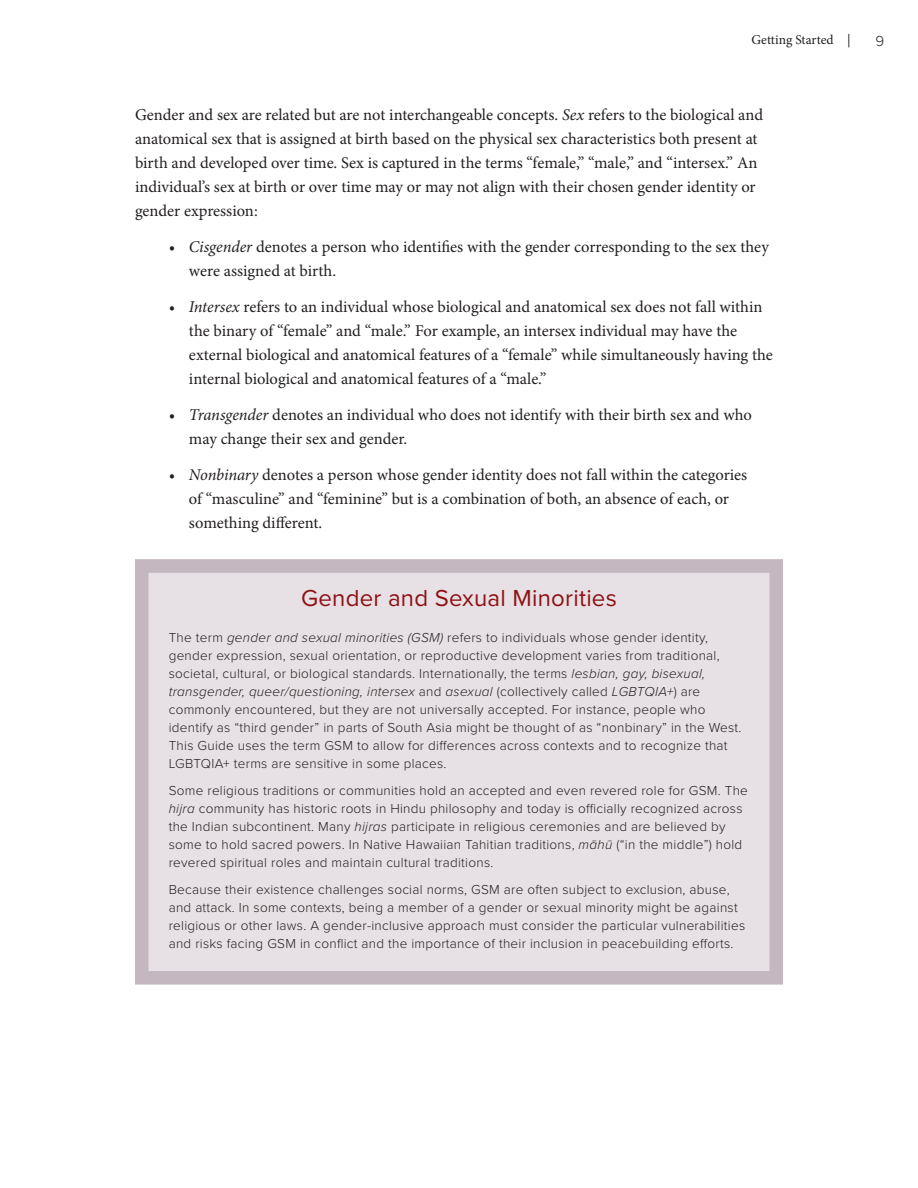
<style>
.page{position:relative;width:918px;height:1188px;background:#fff}
.page>*{position:absolute;margin:0;border:0;box-sizing:border-box;transform-origin:0 0}
.t1{font:24px "Proxima Nova";letter-spacing:.01em;color:#8d1216}
.t2{font:16.5px/24px "Minion Pro";color:#231f20}
.t3{font:300 15px "Proxima Nova";color:#231f20}
.t4{font:300 13.5px/18px "Proxima Nova";letter-spacing:.02em;color:#231f20}
.t5{font:13.5px "Minion Pro";color:#231f20}
.s1{font-style:italic}
</style>
<div class="page">
<div style="left:135px;top:559px;width:648px;height:419px;background:#e7e0e4"></div>
<div style="left:135px;top:559px;width:648px;height:426px;border:14px solid #c5b7bf"></div>
<p class="t5" style="left:752px;top:30px;width:100px">Getting Started <span class="s1">|</span></p>
<p class="t3" style="left:875px;top:29px;width:10px">9</p>
<p class="t2" style="left:135px;top:103px;width:630px">Gender and sex are related but are not interchangeable concepts. <span class="s1">Sex</span> refers to the biological and anatomical sex that is assigned at birth based on the physical sex characteristics both present at birth and developed over time. Sex is captured in the terms “female,” “male,” and “intersex.” An individual’s sex at birth or over time may or may not align with their chosen gender identity or gender expression:</p>
<p class="t2" style="left:189px;top:235px;width:581px;text-indent:-20px"><span class="s1">• Cisgender</span> denotes a person who identifies with the gender corresponding to the sex they were assigned at birth.</p>
<p class="t2" style="left:189px;top:295px;width:586px;text-indent:-20px"><span class="s1">• Intersex</span> refers to an individual whose biological and anatomical sex does not fall within the binary of “female” and “male.” For example, an intersex individual may have the external biological and anatomical features of a “female” while simultaneously having the internal biological and anatomical features of a “male.”</p>
<p class="t2" style="left:189px;top:403px;width:565px;text-indent:-20px"><span class="s1">• Transgender</span> denotes an individual who does not identify with their birth sex and who may change their sex and gender.</p>
<p class="t2" style="left:189px;top:463px;width:560px;text-indent:-20px"><span class="s1">• Nonbinary</span> denotes a person whose gender identity does not fall within the categories of “masculine” and “feminine” but is a combination of both, an absence of each, or something different.</p>
<h1 class="t1" style="left:301px;top:580px;width:317px">Gender and Sexual Minorities</h1>
<p class="t4" style="left:169px;top:628px;width:574px">The term <span class="s1">gender and sexual minorities (GSM)</span> refers to individuals whose gender identity, gender expression, sexual orientation, or reproductive development varies from traditional, societal, cultural, or biological standards. Internationally, the terms <span class="s1">lesbian, gay, bisexual, transgender, queer/questioning, intersex</span> and <span class="s1">asexual</span> (collectively called <span class="s1">LGBTQIA+</span>) are commonly encountered, but they are not universally accepted. For instance, people who identify as “third gender” in parts of South Asia might be thought of as “nonbinary” in the West.<br>This Guide uses the term GSM to allow for differences across contexts and to recognize that LGBTQIA+ terms are sensitive in some places.</p>
<p class="t4" style="left:169px;top:781px;width:581px">Some religious traditions or communities hold an accepted and even revered role for GSM. The <span class="s1">hijra</span> community has historic roots in Hindu philosophy and today is officially recognized across the Indian subcontinent. Many <span class="s1">hijras</span> participate in religious ceremonies and are believed by some to hold sacred powers. In Native Hawaiian Tahitian traditions, <span class="s1">māhū</span> (“in the middle”) hold revered spiritual roles and maintain cultural traditions.</p>
<p class="t4" style="left:169px;top:880px;width:578px">Because their existence challenges social norms, GSM are often subject to exclusion, abuse, and attack. In some contexts, being a member of a gender or sexual minority might be against religious or other laws. A gender-inclusive approach must consider the particular vulnerabilities and risks facing GSM in conflict and the importance of their inclusion in peacebuilding efforts.</p>
</div>
